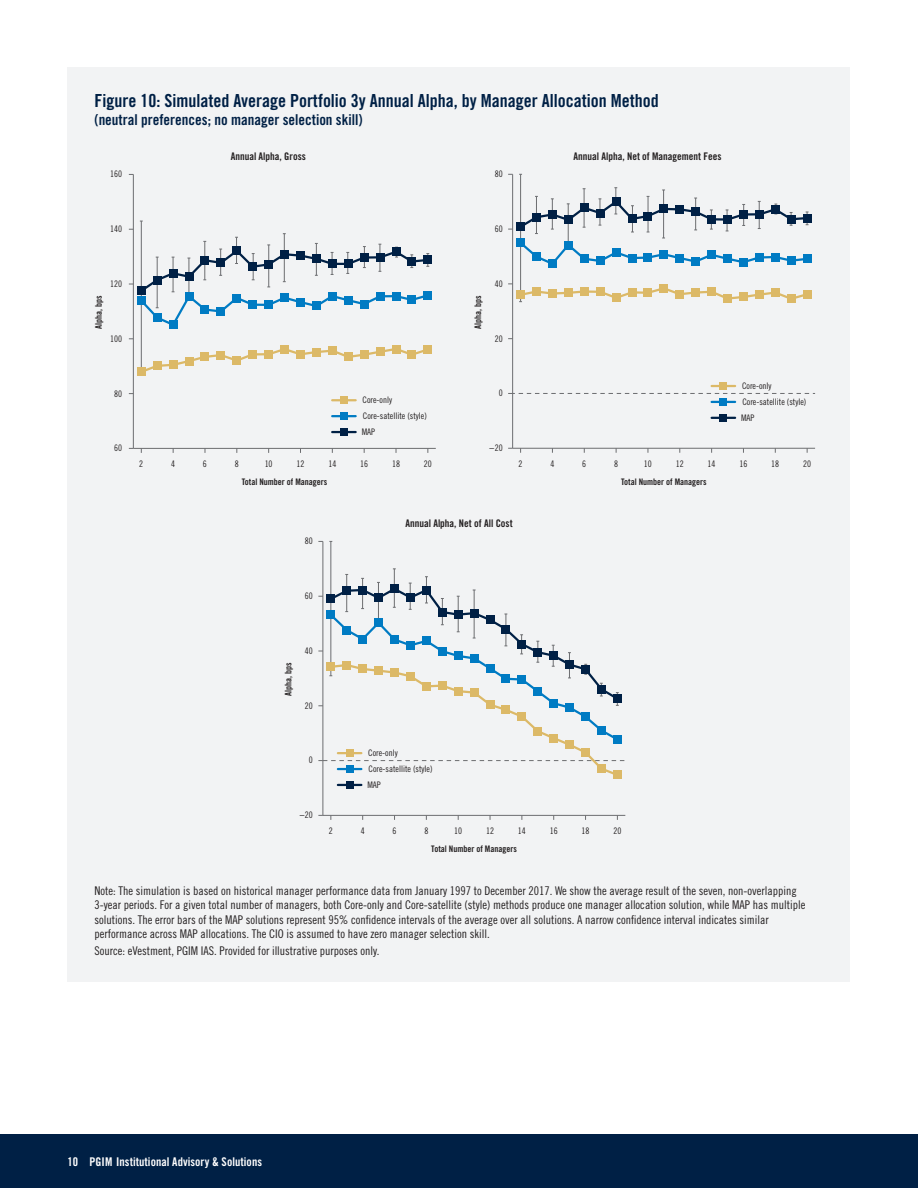
<style>
.page{position:relative;width:918px;height:1188px;background:#fff}
.page>*{position:absolute;margin:0;border:0;box-sizing:border-box;transform-origin:0 0}
.H3_Figure{font:18px "Trade Gothic LT Std Bd Cn 20";color:#002045}
.H3_Figure-2{font:15px "Trade Gothic LT Std Bd Cn 20";color:#002045}
.Note_Source{font:12px/14.4px "Trade Gothic LT Std Cn 18";color:#231f20}
.t1{font:12px "Trade Gothic LT Std Bd Cn 20";letter-spacing:.005em;color:#fff}
.t2{font:10.5px "Trade Gothic Bold Cond Twenty";color:#231f20}
.t3{font:9px/15.9px "Trade Gothic Cond Eighteen";color:#231f20}
.t4{font:9px "Trade Gothic Bold Cond Twenty";color:#231f20}
</style>
<div class="page">
<div style="left:0;top:1134px;width:918px;height:54px;background:#002045"></div>
<div style="left:68px;top:67px;width:782px;height:915px;background:#f2f3f4"></div>
<hr style="left:141px;top:221px;width:1px;height:152px;background:#6c6d70">
<hr style="left:133px;top:448px;width:303px;height:1px;background:#6c6d70">
<hr style="left:133px;top:174px;width:1px;height:274px;background:#6c6d70">
<svg style="left:273px;top:348px;width:150px;height:10px"></svg>
<hr style="left:253px;top:353px;width:16px;height:3px;background:#dcb967">
<svg style="left:140px;top:351px;width:108px;height:21px"></svg>
<div style="left:423px;top:255px;width:9px;height:9px;background:#002045"></div>
<div style="left:423px;top:291px;width:9px;height:9px;background:#007bc3"></div>
<div style="left:169px;top:320px;width:9px;height:9px;background:#007bc3"></div>
<div style="left:423px;top:345px;width:9px;height:9px;background:#dcb967"></div>
<div style="left:407px;top:350px;width:9px;height:9px;background:#dcb967"></div>
<div style="left:392px;top:345px;width:9px;height:9px;background:#dcb967"></div>
<div style="left:376px;top:347px;width:9px;height:9px;background:#dcb967"></div>
<div style="left:360px;top:350px;width:9px;height:9px;background:#dcb967"></div>
<div style="left:344px;top:352px;width:9px;height:9px;background:#dcb967"></div>
<div style="left:328px;top:346px;width:9px;height:9px;background:#dcb967"></div>
<div style="left:312px;top:348px;width:9px;height:9px;background:#dcb967"></div>
<div style="left:296px;top:350px;width:9px;height:9px;background:#dcb967"></div>
<div style="left:280px;top:345px;width:9px;height:9px;background:#dcb967"></div>
<div style="left:264px;top:350px;width:9px;height:9px;background:#dcb967"></div>
<div style="left:248px;top:350px;width:9px;height:9px;background:#dcb967"></div>
<div style="left:232px;top:356px;width:9px;height:9px;background:#dcb967"></div>
<div style="left:216px;top:351px;width:9px;height:9px;background:#dcb967"></div>
<div style="left:200px;top:352px;width:9px;height:9px;background:#dcb967"></div>
<div style="left:185px;top:357px;width:9px;height:9px;background:#dcb967"></div>
<div style="left:169px;top:360px;width:9px;height:9px;background:#dcb967"></div>
<div style="left:153px;top:361px;width:9px;height:9px;background:#dcb967"></div>
<div style="left:137px;top:367px;width:9px;height:9px;background:#dcb967"></div>
<div style="left:340px;top:397px;width:8px;height:7px;background:#dcb967"></div>
<hr style="left:332px;top:399px;width:24px;height:2px;background:#dcb967">
<div style="left:340px;top:412px;width:8px;height:8px;background:#007bc3"></div>
<hr style="left:332px;top:415px;width:24px;height:2px;background:#007bc3">
<div style="left:340px;top:428px;width:8px;height:8px;background:#002045"></div>
<hr style="left:332px;top:431px;width:24px;height:2px;background:#002045">
<svg style="left:129px;top:229px;width:301px;height:99px"></svg>
<hr style="left:520px;top:174px;width:1px;height:128px;background:#6c6d70">
<hr style="left:512px;top:174px;width:1px;height:274px;background:#6c6d70">
<svg style="left:652px;top:288px;width:151px;height:12px"></svg>
<hr style="left:632px;top:291px;width:16px;height:3px;background:#dcb967">
<svg style="left:605px;top:292px;width:23px;height:6px"></svg>
<hr style="left:584px;top:290px;width:16px;height:3px;background:#dcb967">
<div style="left:803px;top:290px;width:9px;height:9px;background:#dcb967"></div>
<div style="left:787px;top:294px;width:9px;height:9px;background:#dcb967"></div>
<div style="left:771px;top:288px;width:9px;height:9px;background:#dcb967"></div>
<div style="left:755px;top:290px;width:9px;height:9px;background:#dcb967"></div>
<div style="left:739px;top:292px;width:9px;height:9px;background:#dcb967"></div>
<div style="left:723px;top:294px;width:9px;height:9px;background:#dcb967"></div>
<div style="left:707px;top:287px;width:9px;height:9px;background:#dcb967"></div>
<div style="left:691px;top:288px;width:9px;height:9px;background:#dcb967"></div>
<div style="left:675px;top:290px;width:9px;height:9px;background:#dcb967"></div>
<div style="left:659px;top:284px;width:9px;height:9px;background:#dcb967"></div>
<div style="left:643px;top:288px;width:9px;height:9px;background:#dcb967"></div>
<div style="left:628px;top:288px;width:9px;height:9px;background:#dcb967"></div>
<div style="left:612px;top:293px;width:9px;height:9px;background:#dcb967"></div>
<div style="left:596px;top:287px;width:9px;height:9px;background:#dcb967"></div>
<div style="left:580px;top:287px;width:9px;height:9px;background:#dcb967"></div>
<div style="left:803px;top:254px;width:9px;height:9px;background:#007bc3"></div>
<div style="left:548px;top:259px;width:9px;height:9px;background:#007bc3"></div>
<div style="left:803px;top:214px;width:9px;height:9px;background:#002045"></div>
<hr style="left:513px;top:448px;width:302px;height:1px;background:#6c6d70">
<div style="left:720px;top:382px;width:7px;height:8px;background:#dcb967"></div>
<hr style="left:712px;top:385px;width:23px;height:2px;background:#dcb967">
<div style="left:720px;top:398px;width:7px;height:8px;background:#007bc3"></div>
<hr style="left:712px;top:401px;width:23px;height:2px;background:#007bc3">
<div style="left:720px;top:414px;width:7px;height:8px;background:#002045"></div>
<hr style="left:712px;top:417px;width:23px;height:2px;background:#002045">
<svg style="left:508px;top:393px;width:307px;height:1px"></svg>
<svg style="left:508px;top:284px;width:72px;height:18px"></svg>
<svg style="left:508px;top:187px;width:301px;height:80px"></svg>
<hr style="left:330px;top:541px;width:1px;height:135px;background:#6c6d70">
<hr style="left:323px;top:541px;width:1px;height:274px;background:#6c6d70">
<div style="left:613px;top:770px;width:9px;height:9px;background:#dcb967"></div>
<hr style="left:323px;top:815px;width:302px;height:1px;background:#6c6d70">
<div style="left:346px;top:781px;width:7px;height:8px;background:#002045"></div>
<hr style="left:338px;top:784px;width:23px;height:2px;background:#002045">
<svg style="left:318px;top:568px;width:307px;height:210px"></svg>
<h3 class="H3_Figure" style="left:94px;top:90px;width:566px">Figure 10: Simulated Average Portfolio 3y Annual Alpha, by Manager Allocation Method</h3>
<h3 class="H3_Figure-2" style="left:94px;top:111px;width:270px">(neutral preferences; no manager selection skill)</h3>
<p class="t3" style="left:110px;top:166px;width:13px">160</p>
<p class="t3" style="left:110px;top:221px;width:13px">140</p>
<p class="t2" style="left:231px;top:150px;width:77px">Annual Alpha, Gross</p>
<p class="t3" style="left:495px;top:166px;width:9px">80</p>
<p class="t3" style="left:495px;top:221px;width:9px">60</p>
<p class="t2" style="left:574px;top:150px;width:150px">Annual Alpha, Net of Management Fees</p>
<p class="t3" style="left:110px;top:276px;width:13px">120</p>
<p class="t3" style="left:495px;top:276px;width:9px">40</p>
<p class="t4" style="left:93px;top:329px;width:35px;rotate:-90deg">Alpha, bps</p>
<p class="t4" style="left:473px;top:329px;width:35px;rotate:-90deg">Alpha, bps</p>
<p class="t3" style="left:110px;top:330px;width:13px">100</p>
<p class="t3" style="left:495px;top:330px;width:9px">20</p>
<p class="t3" style="left:114px;top:385px;width:9px">80</p>
<p class="t3" style="left:362px;top:392px;width:67px">Core-only<br>Core-satellite (style)<br>MAP</p>
<p class="t3" style="left:499px;top:385px;width:5px">0</p>
<p class="t3" style="left:741px;top:378px;width:67px">Core-only<br>Core-satellite (style)<br>MAP</p>
<p class="t3" style="left:114px;top:440px;width:9px">60</p>
<p class="t3" style="left:489px;top:440px;width:15px">−20</p>
<p class="t3" style="left:139px;top:456px;width:5px">2</p>
<p class="t3" style="left:171px;top:456px;width:5px">4</p>
<p class="t3" style="left:203px;top:456px;width:5px">6</p>
<p class="t3" style="left:235px;top:456px;width:5px">8</p>
<p class="t3" style="left:265px;top:456px;width:9px">10</p>
<p class="t3" style="left:297px;top:456px;width:9px">12</p>
<p class="t3" style="left:328px;top:456px;width:9px">14</p>
<p class="t3" style="left:360px;top:456px;width:9px">16</p>
<p class="t3" style="left:392px;top:456px;width:9px">18</p>
<p class="t3" style="left:424px;top:456px;width:9px">20</p>
<p class="t4" style="left:242px;top:476px;width:87px">Total Number of Managers</p>
<p class="t3" style="left:519px;top:456px;width:5px">2</p>
<p class="t3" style="left:550px;top:456px;width:5px">4</p>
<p class="t3" style="left:582px;top:456px;width:5px">6</p>
<p class="t3" style="left:614px;top:456px;width:5px">8</p>
<p class="t3" style="left:644px;top:456px;width:9px">10</p>
<p class="t3" style="left:676px;top:456px;width:9px">12</p>
<p class="t3" style="left:708px;top:456px;width:9px">14</p>
<p class="t3" style="left:739px;top:456px;width:9px">16</p>
<p class="t3" style="left:771px;top:456px;width:9px">18</p>
<p class="t3" style="left:803px;top:456px;width:9px">20</p>
<p class="t4" style="left:621px;top:476px;width:87px">Total Number of Managers</p>
<p class="t2" style="left:405px;top:517px;width:109px">Annual Alpha, Net of All Cost</p>
<p class="t3" style="left:305px;top:533px;width:9px">80</p>
<p class="t3" style="left:305px;top:588px;width:9px">60</p>
<p class="t4" style="left:283px;top:696px;width:35px;rotate:-90deg">Alpha, bps</p>
<p class="t3" style="left:305px;top:643px;width:9px">40</p>
<p class="t3" style="left:305px;top:697px;width:9px">20</p>
<p class="t3" style="left:309px;top:752px;width:5px">0</p>
<p class="t3" style="left:300px;top:807px;width:15px">−20</p>
<p class="t3" style="left:367px;top:745px;width:67px">Core-only<br>Core-satellite (style)<br>MAP</p>
<p class="t3" style="left:329px;top:823px;width:5px">2</p>
<p class="t3" style="left:361px;top:823px;width:5px">4</p>
<p class="t3" style="left:393px;top:823px;width:5px">6</p>
<p class="t3" style="left:424px;top:823px;width:5px">8</p>
<p class="t3" style="left:454px;top:823px;width:9px">10</p>
<p class="t3" style="left:486px;top:823px;width:9px">12</p>
<p class="t3" style="left:518px;top:823px;width:9px">14</p>
<p class="t3" style="left:550px;top:823px;width:9px">16</p>
<p class="t3" style="left:582px;top:823px;width:9px">18</p>
<p class="t3" style="left:613px;top:823px;width:9px">20</p>
<p class="t4" style="left:431px;top:843px;width:87px">Total Number of Managers</p>
<p class="Note_Source" style="left:94px;top:883px;width:713px">Note: The simulation is based on historical manager performance data from January 1997 to December 2017. We show the average result of the seven, non-overlapping 3-year periods. For a given total number of managers, both Core-only and Core-satellite (style) methods produce one manager allocation solution, while MAP has multiple solutions. The error bars of the MAP solutions represent 95% confidence intervals of the average over all solutions. A narrow confidence interval indicates similar performance across MAP allocations. The CIO is assumed to have zero manager selection skill.</p>
<p class="Note_Source" style="left:94px;top:944px;width:287px">Source: eVestment, PGIM IAS. Provided for illustrative purposes only.</p>
<p class="t1" style="left:68px;top:1154px;width:196px">10 PGIM Institutional Advisory &amp; Solutions</p>
</div>
